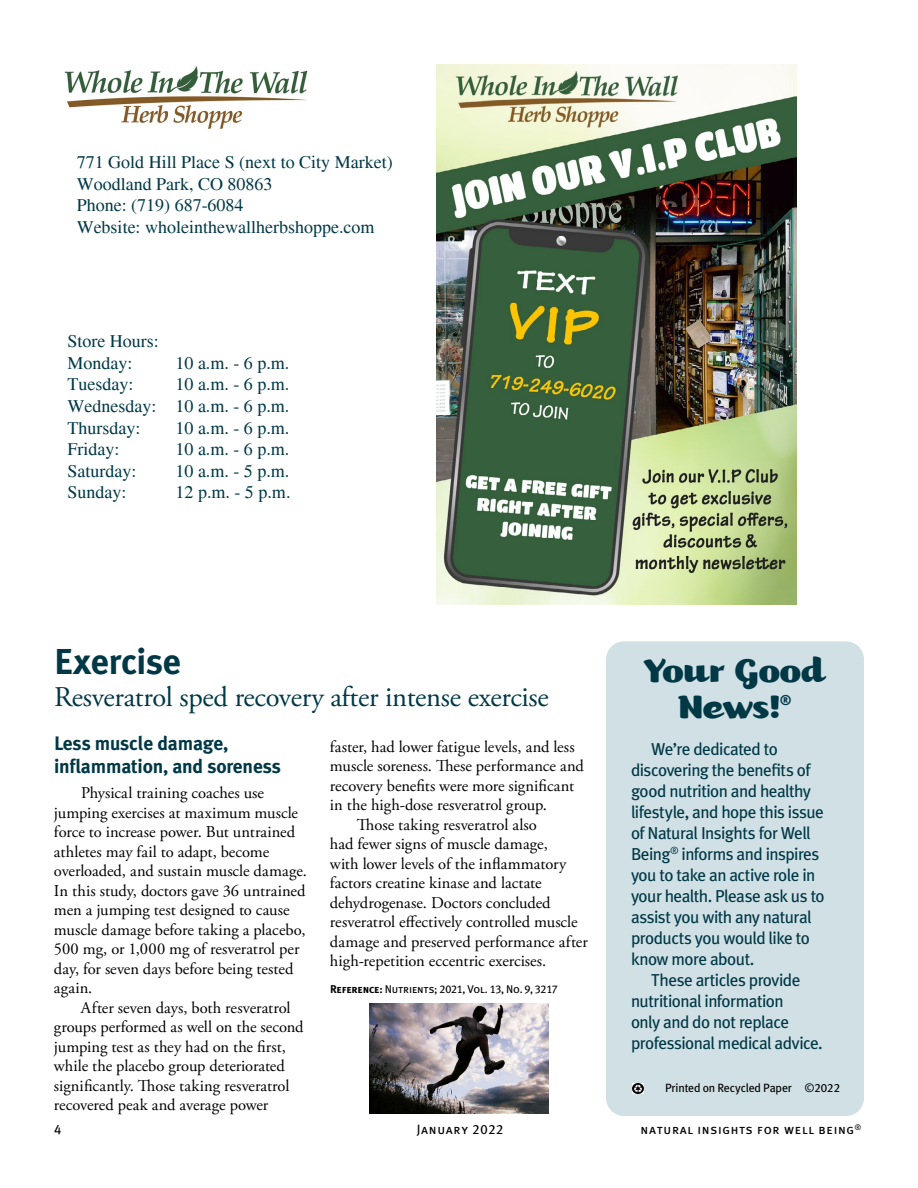
<style>
.page{position:relative;width:918px;height:1188px;background:#fff}
.page>*{position:absolute;margin:0;border:0;box-sizing:border-box;transform-origin:0 0}
.t1{font:39px/36px "Kari OSF";color:#003846;text-align:center}
.t2{font:700 36px "Meta Plus";letter-spacing:-.01em;color:#003846}
.t3{font:28.5px "Adobe Garamond Pro";letter-spacing:-.01em;color:#003846}
.t4{font:700 19.5px/22.5px "Meta Plus";letter-spacing:-.01em;color:#003846}
.t5{font:18px/21.6px "Times";color:#003846}
.t6{font:17.25px/21px "Meta Plus";letter-spacing:-.035em;color:#003846}
.t7{font:16.5px/19.5px "Adobe Garamond Pro";color:#000}
.t8{font:13.95px "Meta Plus Bold Caps";color:#003846}
.t9{font:13.5px "Meta Plus Book Caps";letter-spacing:.05em;color:#000}
.t10{font:12px "Meta Plus";letter-spacing:-.015em;color:#000}
.t11{font:11.25px "Meta Plus Book Caps";letter-spacing:-.015em;color:#000}
.s1{font-family:"Meta Plus Bold Caps"}
.s2{font-family:"Meta Plus Book Caps"}
</style>
<div class="page">
<div style="left:606px;top:641px;width:258px;height:475px;background:#d0e0e5;border-radius:18px"></div>
<svg style="left:633px;top:1083px;width:11px;height:11px"></svg>
<img style="left:369px;top:1004px;width:180px;height:110px">
<img style="left:64px;top:65px;width:244px;height:64px">
<img style="left:436px;top:65px;width:360px;height:540px">
<p class="t5" style="left:77px;top:151px;width:317px">771 Gold Hill Place S (next to City Market)<br>Woodland Park, CO 80863<br>Phone: (719) 687-6084<br>Website: wholeinthewallherbshoppe.com</p>
<p class="t5" style="left:67px;top:331px;width:93px">Store Hours:<br>Monday:</p>
<p class="t5" style="left:176px;top:352px;width:115px">10 a.m. - 6 p.m.</p>
<p class="t5" style="left:67px;top:374px;width:223px;text-align:justify;text-indent:108px">10 a.m. - 6 p.m.<br>Wednesday: 10 a.m. - 6 p.m.<br>Thursday:</p>
<p class="t5" style="left:67px;top:374px;width:67px">Tuesday:</p>
<p class="t5" style="left:176px;top:417px;width:115px">10 a.m. - 6 p.m.</p>
<p class="t5" style="left:67px;top:439px;width:54px">Friday:</p>
<p class="t5" style="left:176px;top:439px;width:115px">10 a.m. - 6 p.m.</p>
<p class="t5" style="left:67px;top:460px;width:70px">Saturday:</p>
<p class="t5" style="left:176px;top:460px;width:115px">10 a.m. - 5 p.m.</p>
<p class="t5" style="left:67px;top:482px;width:61px">Sunday:</p>
<p class="t5" style="left:176px;top:482px;width:117px">12 p.m. - 5 p.m.</p>
<h2 class="t2" style="left:54px;top:641px;width:129px">Exercise</h2>
<h3 class="t3" style="left:54px;top:680px;width:496px">Resveratrol sped recovery after intense exercise</h3>
<p class="t4" style="left:54px;top:732px;width:228px">Less muscle damage, inflammation, and soreness</p>
<p class="t7" style="left:54px;top:784px;width:255px;text-indent:27px">Physical training coaches use jumping exercises at maximum muscle force to increase power. But untrained athletes may fail to adapt, become overloaded, and sustain muscle damage.<br>In this study, doctors gave 36 untrained men a jumping test designed to cause muscle damage before taking a placebo, 500 mg, or 1,000 mg of resveratrol per day, for seven days before being tested again.</p>
<p class="t7" style="left:54px;top:999px;width:251px;text-indent:27px">After seven days, both resveratrol groups performed as well on the second jumping test as they had on the first, while the placebo group deteriorated significantly. Those taking resveratrol recovered peak and average power</p>
<p class="t7" style="left:330px;top:737px;width:246px">faster, had lower fatigue levels, and less</p>
<p class="t7" style="left:330px;top:757px;width:255px">muscle soreness. These performance and</p>
<p class="t7" style="left:330px;top:776px;width:246px">recovery benefits were more significant</p>
<p class="t7" style="left:330px;top:796px;width:219px">in the high-dose resveratrol group.</p>
<p class="t7" style="left:357px;top:815px;width:181px">Those taking resveratrol also</p>
<p class="t7" style="left:330px;top:835px;width:219px">had fewer signs of muscle damage,</p>
<p class="t7" style="left:330px;top:854px;width:238px">with lower levels of the inflammatory</p>
<p class="t7" style="left:330px;top:874px;width:213px">factors creatine kinase and lactate</p>
<p class="t7" style="left:330px;top:893px;width:222px">dehydrogenase. Doctors concluded</p>
<p class="t7" style="left:330px;top:913px;width:249px">resveratrol effectively controlled muscle</p>
<p class="t7" style="left:330px;top:932px;width:259px">damage and preserved performance after</p>
<p class="t7" style="left:330px;top:952px;width:218px">high-repetition eccentric exercises.</p>
<p class="t11" style="left:330px;top:983px;width:229px"><span class="s1">Reference:</span> Nutrients; 2021, Vol. 13, No. 9, 3217</p>
<h1 class="t1" style="left:644px;top:653px;width:184px">Your Good<br>News!</h1>
<p class="t8" style="left:780px;top:692px;width:13px">®</p>
<p class="t6" style="left:631px;top:738px;width:195px;text-indent:20px">We’re dedicated to discovering the benefits of good nutrition and healthy lifestyle, and hope this issue of Natural Insights for Well<br>Being<sup>®</sup> informs and inspires you to take an active role in your health. Please ask us to assist you with any natural products you would like to know more about.</p>
<p class="t6" style="left:631px;top:969px;width:193px;text-indent:20px">These articles provide nutritional information<br>only and do not replace professional medical advice.</p>
<p class="t10" style="left:665px;top:1081px;width:177px">Printed on Recycled Paper ©<span class="s2">2022</span></p>
<p class="t9" style="left:54px;top:1122px;width:9px">4</p>
<p class="t9" style="left:417px;top:1122px;width:88px">January 2022</p>
<p class="t9" style="left:641px;top:1122px;width:222px">natural insights for well being<sup>®</sup></p>
</div>
